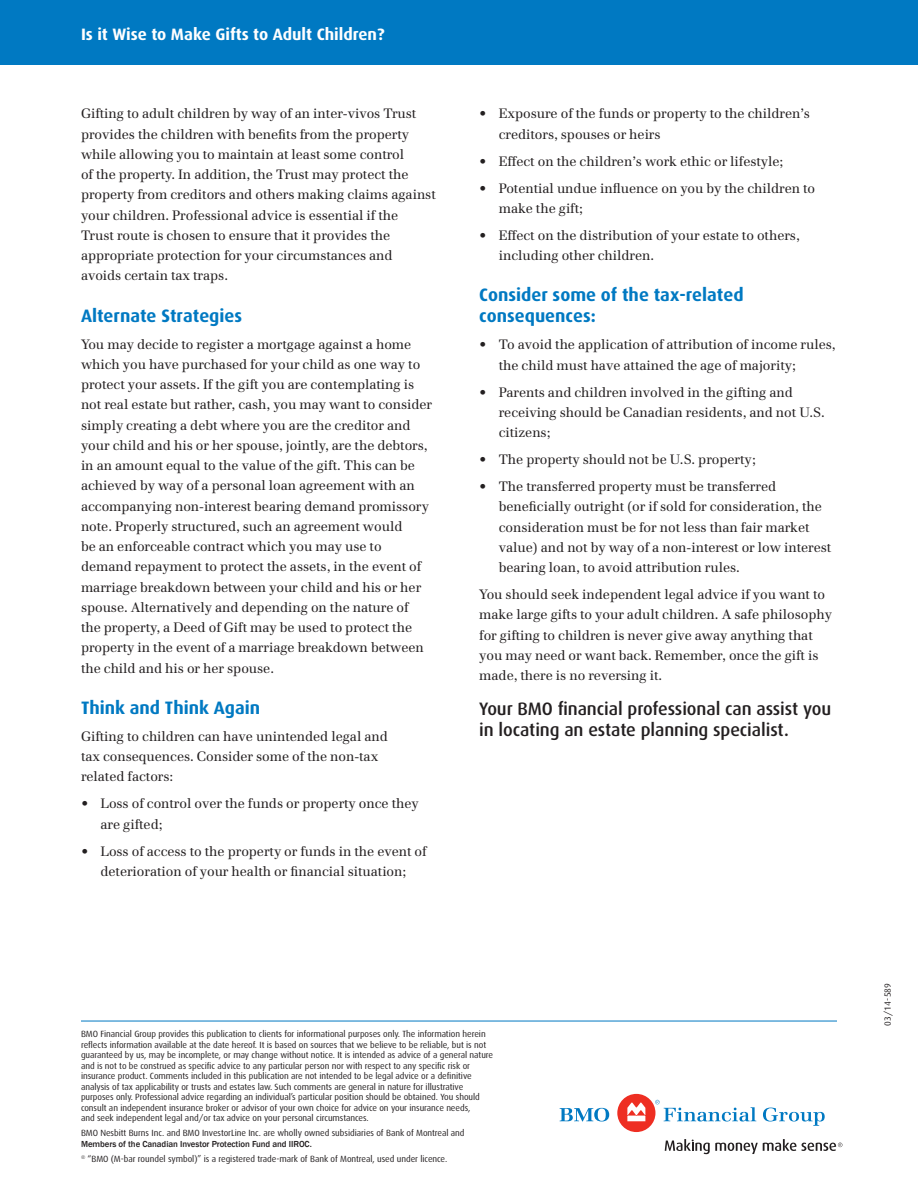
<style>
.page{position:relative;width:918px;height:1188px;background:#fff}
.page>*{position:absolute;margin:0;border:0;box-sizing:border-box;transform-origin:0 0}
.t1{font:700 18px/21px "Dax";color:#0079c2}
.t2{font:500 18px/21px "Dax";letter-spacing:-.005em;color:#231f20}
.t3{font:700 16.5px "Dax";color:#fff}
.t4{font:13.5px/20.2px "Emona";letter-spacing:-.005em;color:#231f20}
.t5{font:9px/10.5px "Dax";letter-spacing:-.005em;color:#231f20}
.t6{font:500 9px "Franklin Gothic";letter-spacing:-.005em;color:#231f20}
</style>
<div class="page">
<div style="left:0;top:0;width:918px;height:65px;background:#0079c2"></div>
<hr style="left:81px;top:1021px;width:756px;height:1px;background:#0079c2">
<svg style="left:560px;top:1108px;width:49px;height:14px"></svg>
<div style="left:617px;top:1094px;width:38px;height:38px;background:#ee2e22;border-radius:50%"></div>
<svg style="left:627px;top:1103px;width:18px;height:18px"></svg>
<svg style="left:655px;top:1100px;width:101px;height:22px"></svg>
<svg style="left:763px;top:1108px;width:62px;height:18px"></svg>
<svg style="left:665px;top:1139px;width:177px;height:15px"></svg>
<p class="t3" style="left:81px;top:25px;width:305px">Is it Wise to Make Gifts to Adult Children?</p>
<p class="t4" style="left:81px;top:103px;width:356px">Gifting to adult children by way of an inter-vivos Trust provides the children with benefits from the property while allowing you to maintain at least some control<br>of the property. In addition, the Trust may protect the property from creditors and others making claims against your children. Professional advice is essential if the<br>Trust route is chosen to ensure that it provides the appropriate protection for your circumstances and avoids certain tax traps.</p>
<h1 class="t1" style="left:81px;top:305px;width:163px">Alternate Strategies</h1>
<p class="t4" style="left:81px;top:334px;width:353px">You may decide to register a mortgage against a home which you have purchased for your child as one way to protect your assets. If the gift you are contemplating is not real estate but rather, cash, you may want to consider simply creating a debt where you are the creditor and your child and his or her spouse, jointly, are the debtors, in an amount equal to the value of the gift. This can be achieved by way of a personal loan agreement with an accompanying non-interest bearing demand promissory note. Properly structured, such an agreement would<br>be an enforceable contract which you may use to demand repayment to protect the assets, in the event of marriage breakdown between your child and his or her spouse. Alternatively and depending on the nature of<br>the property, a Deed of Gift may be used to protect the property in the event of a marriage breakdown between the child and his or her spouse.</p>
<h1 class="t1" style="left:81px;top:697px;width:181px">Think and Think Again</h1>
<p class="t4" style="left:81px;top:726px;width:308px">Gifting to children can have unintended legal and tax consequences. Consider some of the non-tax related factors:</p>
<p class="t4" style="left:100px;top:793px;width:320px;text-indent:-19px">• Loss of control over the funds or property once they are gifted;</p>
<p class="t4" style="left:81px;top:841px;width:347px;text-align:center">• Loss of access to the property or funds in the event of deterioration of your health or financial situation;</p>
<p class="t4" style="left:499px;top:103px;width:313px;text-indent:-19px">• Exposure of the funds or property to the children’s creditors, spouses or heirs</p>
<p class="t4" style="left:479px;top:151px;width:305px">• Effect on the children’s work ethic or lifestyle;</p>
<p class="t4" style="left:499px;top:178px;width:318px;text-indent:-19px">• Potential undue influence on you by the children to make the gift;</p>
<p class="t4" style="left:499px;top:225px;width:303px;text-indent:-19px">• Effect on the distribution of your estate to others, including other children.</p>
<h1 class="t1" style="left:479px;top:285px;width:266px">Consider some of the tax-related consequences:</h1>
<p class="t4" style="left:499px;top:334px;width:338px;text-indent:-19px">• To avoid the application of attribution of income rules, the child must have attained the age of majority;</p>
<p class="t4" style="left:499px;top:382px;width:328px;text-indent:-19px">• Parents and children involved in the gifting and receiving should be Canadian residents, and not U.S. citizens;</p>
<p class="t4" style="left:479px;top:449px;width:278px">• The property should not be U.S. property;</p>
<p class="t4" style="left:499px;top:476px;width:334px;text-indent:-19px">• The transferred property must be transferred beneficially outright (or if sold for consideration, the consideration must be for not less than fair market value) and not by way of a non-interest or low interest bearing loan, to avoid attribution rules.</p>
<p class="t4" style="left:479px;top:584px;width:354px">You should seek independent legal advice if you want to make large gifts to your adult children. A safe philosophy for gifting to children is never give away anything that you may need or want back. Remember, once the gift is made, there is no reversing it.</p>
<p class="t2" style="left:479px;top:698px;width:354px">Your BMO financial professional can assist you in locating an estate planning specialist.</p>
<p class="t5" style="left:81px;top:1029px;width:414px">BMO Financial Group provides this publication to clients for informational purposes only. The information herein reflects information available at the date hereof. It is based on sources that we believe to be reliable, but is not guaranteed by us, may be incomplete, or may change without notice. It is intended as advice of a general nature and is not to be construed as specific advice to any particular person nor with respect to any specific risk or insurance product. Comments included in this publication are not intended to be legal advice or a definitive analysis of tax applicability or trusts and estates law. Such comments are general in nature for illustrative purposes only. Professional advice regarding an individual’s particular position should be obtained. You should consult an independent insurance broker or advisor of your own choice for advice on your insurance needs,<br>and seek independent legal and/or tax advice on your personal circumstances.</p>
<p class="t5" style="left:81px;top:1128px;width:385px">BMO Nesbitt Burns Inc. and BMO InvestorLine Inc. are wholly owned subsidiaries of Bank of Montreal and</p>
<p class="t6" style="left:81px;top:1138px;width:232px">Members of the Canadian Investor Protection Fund and IIROC.</p>
<p class="t5" style="left:81px;top:1153px;width:368px"><sup>®</sup> “BMO (M-bar roundel symbol)” is a registered trade-mark of Bank of Montreal, used under licence.</p>
<p class="t5" style="left:882px;top:1026px;width:45px;rotate:-90deg">03/14-589</p>
</div>
